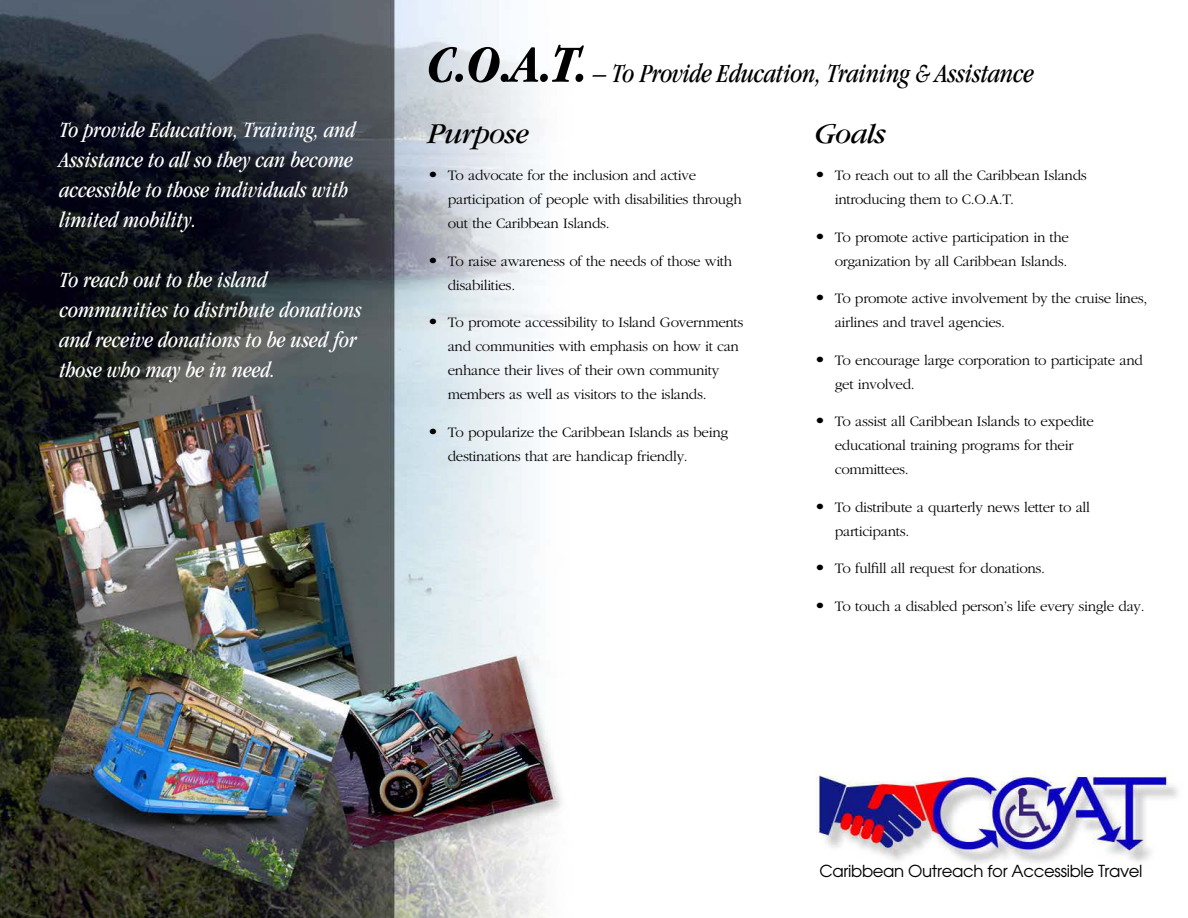
<style>
.page{position:relative;width:1188px;height:918px;background:#fff}
.page>*{position:absolute;margin:0;border:0;box-sizing:border-box;transform-origin:0 0}
.t1{font:italic 30px "Garamond";letter-spacing:-.025em;color:#000}
.t2{font:italic condensed 27px "Garamond";letter-spacing:-.01em;color:#000}
.t3{font:italic condensed 22.5px/30px "Garamond";color:#fff}
.t4{font:16.5px "Avant Garde";letter-spacing:-.02em;color:#000}
.t5{font:300 15px/24px "Garamond";letter-spacing:-.02em;color:#000}
.s1{font-weight:700;font-size:54px}
.s2{font-size:18px}
</style>
<div class="page">
<img style="left:0;top:0;width:1178px;height:918px">
<p class="t3" style="left:59px;top:115px;width:298px">To provide Education, Training, and<br>Assistance to all so they can become accessible to those individuals with limited mobility.</p>
<p class="t3" style="left:59px;top:265px;width:304px">To reach out to the island communities to distribute donations and receive donations to be used for those who may be in need.</p>
<p class="t2" style="left:428px;top:57px;width:608px"><span class="s1">C.O.A.T.</span> – To Provide Education, Training &amp; Assistance</p>
<p class="t1" style="left:428px;top:115px;width:103px">Purpose</p>
<p class="t5" style="left:448px;top:164px;width:296px;text-indent:-20px"><span class="s2">•</span> To advocate for the inclusion and active participation of people with disabilities through out the Caribbean Islands.</p>
<p class="t5" style="left:448px;top:249px;width:286px;text-indent:-20px"><span class="s2">•</span> To raise awareness of the needs of those with disabilities.</p>
<p class="t5" style="left:448px;top:311px;width:297px;text-indent:-20px"><span class="s2">•</span> To promote accessibility to Island Governments and communities with emphasis on how it can enhance their lives of their own community members as well as visitors to the islands.</p>
<p class="t5" style="left:448px;top:420px;width:282px;text-indent:-20px"><span class="s2">•</span> To popularize the Caribbean Islands as being destinations that are handicap friendly.</p>
<p class="t1" style="left:814px;top:115px;width:73px">Goals</p>
<p class="t5" style="left:835px;top:164px;width:254px;text-indent:-20px"><span class="s2">•</span> To reach out to all the Caribbean Islands introducing them to C.O.A.T.</p>
<p class="t5" style="left:814px;top:225px;width:256px;text-align:right"><span class="s2">•</span> To promote active participation in the organization by all Caribbean Islands.</p>
<p class="t5" style="left:835px;top:287px;width:314px;text-indent:-20px"><span class="s2">•</span> To promote active involvement by the cruise lines, airlines and travel agencies.</p>
<p class="t5" style="left:835px;top:348px;width:310px;text-indent:-20px"><span class="s2">•</span> To encourage large corporation to participate and get involved.</p>
<p class="t5" style="left:835px;top:410px;width:261px;text-indent:-20px"><span class="s2">•</span> To assist all Caribbean Islands to expedite educational training programs for their committees.</p>
<p class="t5" style="left:835px;top:495px;width:257px;text-indent:-20px"><span class="s2">•</span> To distribute a quarterly news letter to all participants.</p>
<p class="t5" style="left:814px;top:557px;width:232px"><span class="s2">•</span> To fulfill all request for donations.</p>
<p class="t5" style="left:814px;top:594px;width:332px"><span class="s2">•</span> To touch a disabled person’s life every single day.</p>
<p class="t4" style="left:819px;top:862px;width:325px">Caribbean Outreach for Accessible Travel</p>
</div>
